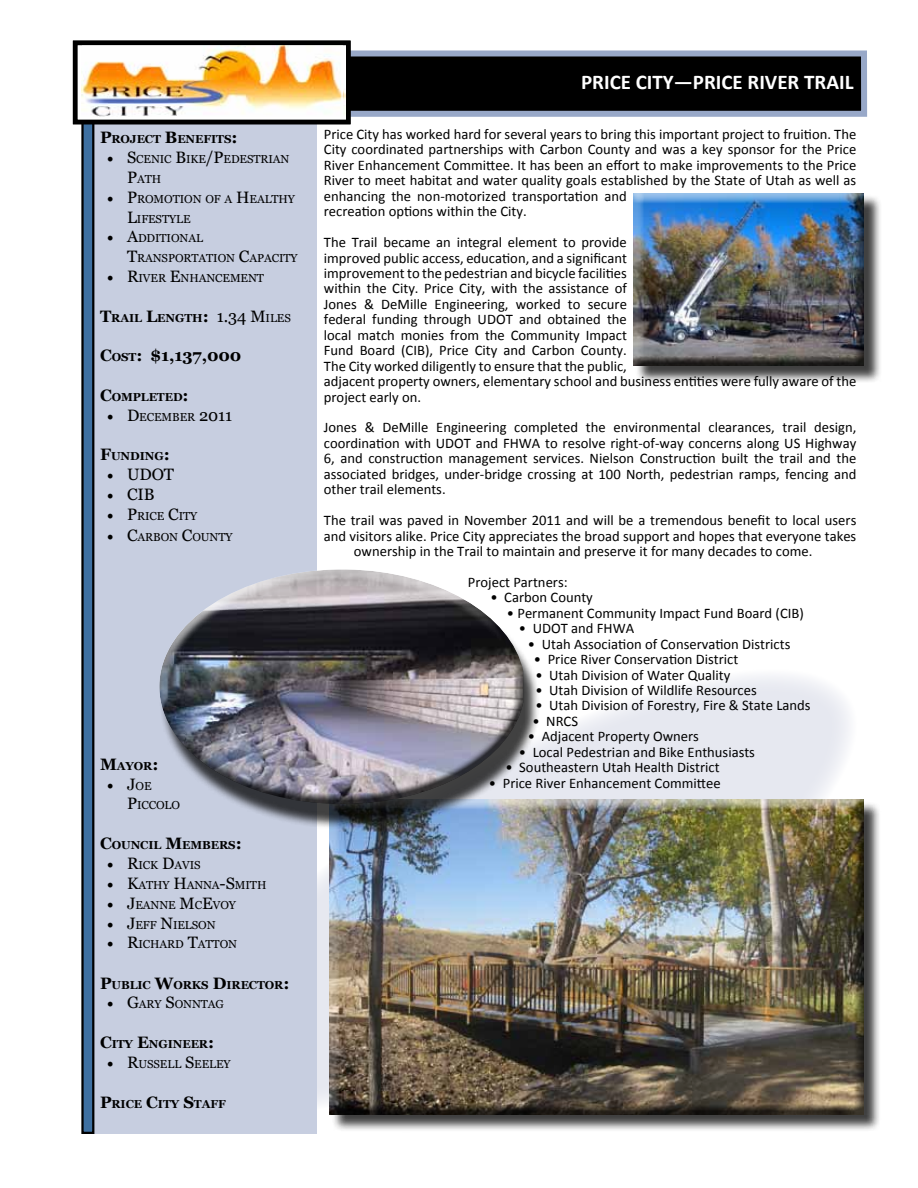
<style>
.page{position:relative;width:918px;height:1188px;background:#fff}
.page>*{position:absolute;margin:0;border:0;box-sizing:border-box;transform-origin:0 0}
.t1{font:700 21px "Calibri";color:#fff}
.t2{font:700 16.5px "Georgia";letter-spacing:-.005em;color:#000}
.t3{font:16.5px "Georgia";color:#000}
.t4{font:14.7px/15.5px "Calibri";color:#000}
.t5{font:11.55px/19.8px "Georgia";letter-spacing:-.005em;color:#000}
.t6{font:700 11.55px "Georgia";letter-spacing:-.005em;color:#000}
.s1{font-size:16.5px}
.s2{font-family:"Minion Pro";font-size:18px}
.s3{font-weight:400;font-size:16.5px}
.s4{font-weight:400}
.s5{font-size:11.55px}
</style>
<div class="page">
<svg style="left:317px;top:675px;width:532px;height:429px;fill:#e6e8f0"></svg>
<div style="left:89px;top:53px;width:775px;height:61px;background:#000"></div>
<div style="left:86px;top:50px;width:781px;height:67px;border:6px solid #98a8c8"></div>
<div style="left:82px;top:118px;width:235px;height:1016px;background:#c7cee0"></div>
<div style="left:82px;top:53px;width:11px;height:1080px;background:#3e70a1"></div>
<div style="left:81px;top:52px;width:13px;height:1082px;border:2px solid #000"></div>
<div style="left:331px;top:801px;width:551px;height:331px;background:#000;opacity:.75"></div>
<div style="left:329px;top:799px;width:537px;height:316px;background:#000;opacity:.75"></div>
<div style="left:160px;top:579px;width:380px;height:252px;background:#000;opacity:.75"></div>
<div style="left:159px;top:568px;width:361px;height:162px;background:#fff;opacity:.75"></div>
<div style="left:160px;top:626px;width:366px;height:180px;background:#000;opacity:.75"></div>
<div style="left:635px;top:194px;width:247px;height:189px;background:#000;opacity:.75"></div>
<div style="left:633px;top:193px;width:234px;height:175px;background:#000;opacity:.75"></div>
<img style="left:72px;top:40px;width:281px;height:87px">
<p class="t6" style="left:100px;top:132px;width:139px"><span class="s1">P</span>ROJECT <span class="s1">B</span>ENEFITS<span class="s1">:</span></p>
<p class="t5" style="left:127px;top:150px;width:164px;text-indent:-20px"><span class="s2">•</span> <span class="s1">S</span>CENIC <span class="s1">B</span>IKE<span class="s1">/P</span>EDESTRIAN<br><span class="s1">P</span>ATH</p>
<p class="t5" style="left:127px;top:189px;width:169px;text-indent:-20px"><span class="s2">•</span> <span class="s1">P</span>ROMOTION OF A <span class="s1">H</span>EALTHY<br><span class="s1">L</span>IFESTYLE</p>
<p class="t5" style="left:127px;top:229px;width:172px;text-indent:-20px"><span class="s2">•</span> <span class="s1">A</span>DDITIONAL<br><span class="s1">T</span>RANSP ORTATION <span class="s1">C</span>APACITY</p>
<p class="t5" style="left:107px;top:268px;width:159px"><span class="s2">•</span> <span class="s1">R</span>IVER <span class="s1">E</span>NHANCEMENT</p>
<p class="t6" style="left:100px;top:310px;width:191px"><span class="s1">T</span>RAIL <span class="s1">L</span>ENGTH<span class="s1">:</span> <span class="s3">1.34 M</span><span class="s4">ILES</span></p>
<p class="t2" style="left:100px;top:345px;width:143px">C<span class="s5">OST</span>: $1,137,000</p>
<p class="t6" style="left:100px;top:389px;width:90px"><span class="s1">C</span>OMPLETED<span class="s1">:</span></p>
<p class="t5" style="left:107px;top:407px;width:127px"><span class="s2">•</span> <span class="s1">D</span>ECEMBER <span class="s1">2011</span></p>
<p class="t6" style="left:100px;top:449px;width:71px"><span class="s1">F</span>UNDING<span class="s1">:</span></p>
<p class="t3" style="left:107px;top:464px;width:45px"><span class="s2">•</span> UDOT</p>
<p class="t3" style="left:107px;top:484px;width:49px"><span class="s2">•</span> CI B</p>
<p class="t5" style="left:107px;top:506px;width:92px"><span class="s2">•</span> <span class="s1">P</span>RICE <span class="s1">C</span>ITY</p>
<p class="t5" style="left:107px;top:528px;width:127px"><span class="s2">•</span> <span class="s1">C</span>ARBON <span class="s1">C</span>OUNTY</p>
<p class="t6" style="left:100px;top:758px;width:60px"><span class="s1">M</span>AYOR<span class="s1">:</span></p>
<p class="t5" style="left:127px;top:776px;width:55px;text-indent:-20px"><span class="s2">•</span> <span class="s1">J</span>OE<br><span class="s1">P</span>ICCOLO</p>
<p class="t6" style="left:100px;top:838px;width:143px"><span class="s1">C</span>OUNCIL <span class="s1">M</span>EMBERS<span class="s1">:</span></p>
<p class="t5" style="left:107px;top:856px;width:94px"><span class="s2">•</span> <span class="s1">R</span>ICK <span class="s1">D</span>AVIS</p>
<p class="t5" style="left:107px;top:875px;width:161px"><span class="s2">•</span> <span class="s1">K</span>ATHY <span class="s1">H</span>ANNA<span class="s1">-S</span>MITH</p>
<p class="t5" style="left:107px;top:895px;width:131px"><span class="s2">•</span> <span class="s1">J</span>EANNE <span class="s1">M</span>C<span class="s1">E</span>VOY</p>
<p class="t5" style="left:107px;top:915px;width:110px"><span class="s2">•</span> <span class="s1">J</span>EFF <span class="s1">N</span>IELSON</p>
<p class="t5" style="left:107px;top:935px;width:132px"><span class="s2">•</span> <span class="s1">R</span>ICHARD <span class="s1">T</span>ATTON</p>
<p class="t6" style="left:100px;top:977px;width:191px"><span class="s1">P</span>UBLIC <span class="s1">W</span>ORKS <span class="s1">D</span>IRECTOR<span class="s1">:</span></p>
<p class="t5" style="left:107px;top:995px;width:118px"><span class="s2">•</span> <span class="s1">G</span>ARY <span class="s1">S</span>ONNTAG</p>
<p class="t6" style="left:100px;top:1037px;width:116px"><span class="s1">C</span>ITY <span class="s1">E</span>NGINEER<span class="s1">:</span></p>
<p class="t5" style="left:107px;top:1055px;width:40px"><span class="s2">•</span> <span class="s1">R</span>USS</p>
<p class="t5" style="left:160px;top:1055px;width:72px">ELL <span class="s1">S</span>EELEY</p>
<p class="t6" style="left:100px;top:1097px;width:127px"><span class="s1">P</span>RICE <span class="s1">C</span>ITY <span class="s1">S</span>TAFF</p>
<h1 class="t1" style="left:581px;top:69px;width:274px">PRICE CITY—PRICE RIVER TRAIL</h1>
<p class="t4" style="left:324px;top:126px;width:534px">Price City has worked hard for several years to bring this important project to fruition. The City coordinated partnerships with Carbon County and was a key sponsor for the Price River Enhancement Committee. It has been an effort to make improvements to the Price River to meet habitat and water quality goals established by the State of Utah as well as enhancing the non-motorized transportation and<br>recreation options within the City.</p>
<p class="t4" style="left:324px;top:235px;width:534px">The Trail became an integral element to provide<br>improved public access, education, and a significant<br>improvement to the pedestrian and bicycle facilities<br>within the City. Price City, with the assistance of<br>Jones &amp; DeMille Engineering, worked to secure<br>federal funding through UDOT and obtained the<br>local match monies from the Community Impact<br>Fund Board (CIB), Price City and Carbon County.<br>The City worked diligently to ensure that the public,<br>adjacent property owners, elementary school and business entities were fully aware of the project early on.</p>
<p class="t4" style="left:324px;top:420px;width:534px;text-align:justify">Jones &amp; DeMille Engineering completed the environmental clearances, trail design, coordination with UDOT and FHWA to resolve right-of-way concerns along US Highway 6, and construction management services. Nielson Construction built the trail and the associated bridges, under-bridge crossing at 100 North, pedestrian ramps, fencing and other trail elements.</p>
<p class="t4" style="left:324px;top:513px;width:534px">The trail was paved in November 2011 and will be a tremendous benefit to local users</p>
<p class="t4" style="left:324px;top:528px;width:534px">and visitors alike. Price City appreciates the broad support and hopes that everyone takes</p>
<p class="t4" style="left:354px;top:543px;width:460px">ownership in the Trail to maintain and preserve it for many decades to come.</p>
<p class="t4" style="left:468px;top:574px;width:101px">Project Partners:</p>
<p class="t4" style="left:490px;top:590px;width:104px">• Carbon County</p>
<p class="t4" style="left:507px;top:605px;width:299px">• Permanent Community Impact Fund Board (CIB)</p>
<p class="t4" style="left:519px;top:621px;width:117px">• UDOT and FHWA</p>
<p class="t4" style="left:528px;top:636px;width:264px">• Utah Association of Conservation Districts</p>
<p class="t4" style="left:534px;top:652px;width:206px">• Price River Conservation District</p>
<p class="t4" style="left:535px;top:667px;width:197px">• Utah Division of Water Quality</p>
<p class="t4" style="left:535px;top:682px;width:223px">• Utah Division of Wildlife Resources</p>
<p class="t4" style="left:535px;top:698px;width:277px">• Utah Division of Forestry, Fire &amp; State Lands</p>
<p class="t4" style="left:532px;top:713px;width:47px">• NRCS</p>
<p class="t4" style="left:528px;top:729px;width:173px">• Adjacent Property Owners</p>
<p class="t4" style="left:519px;top:744px;width:238px">• Local Pedestrian and Bike Enthusiasts</p>
<p class="t4" style="left:505px;top:760px;width:216px">• Southeastern Utah Health District</p>
<p class="t4" style="left:489px;top:775px;width:233px">• Price River Enhancement Committee</p>
</div>
